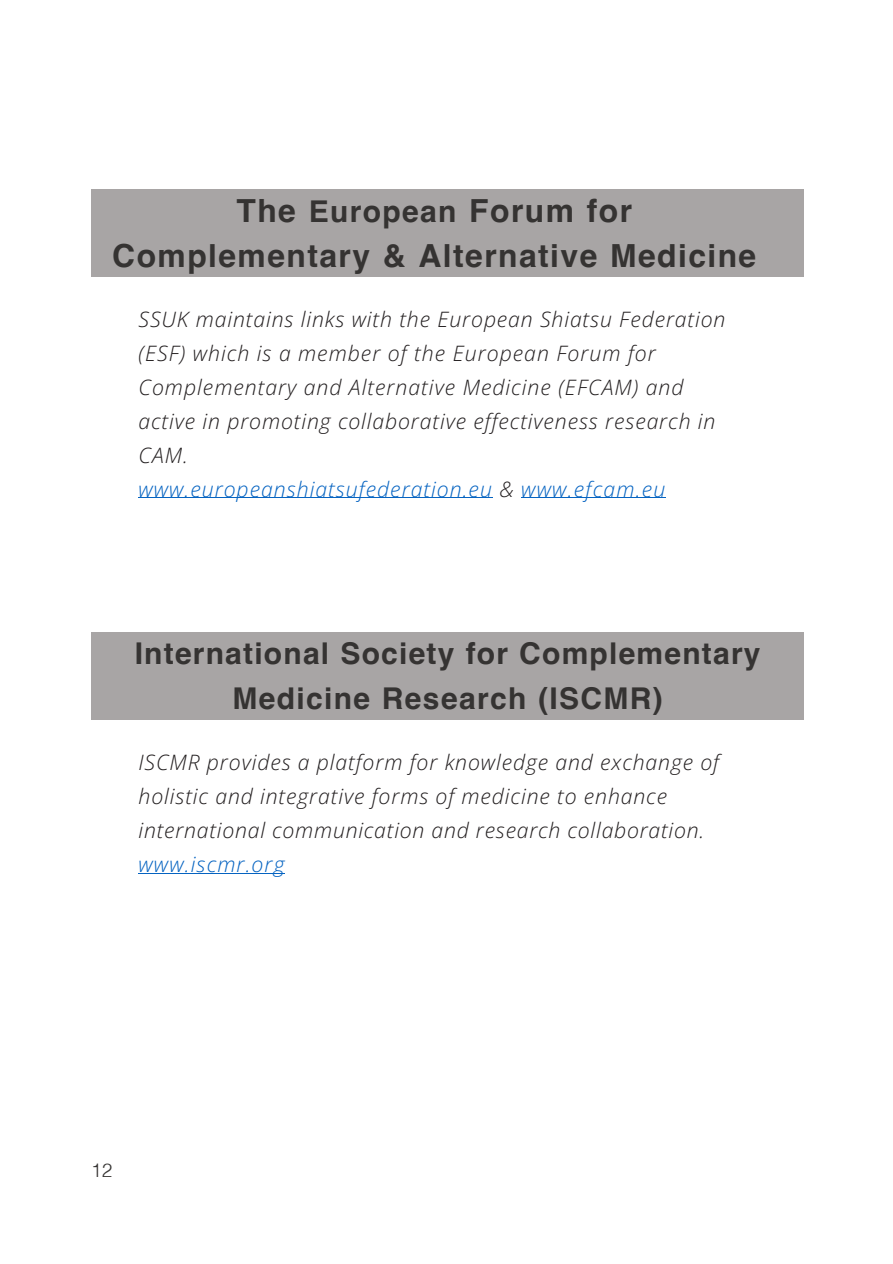
<style>
.page{position:relative;width:893px;height:1264px;background:#fff}
.page>*{position:absolute;margin:0;border:0;box-sizing:border-box;transform-origin:0 0}
.t1{font:700 31.8px/44.5px "Helvetica";letter-spacing:.045em;color:#353332;text-align:center}
.t2{font:700 30px/44.5px "Helvetica";letter-spacing:.04em;color:#353332;text-align:center}
.t3{font:italic 300 21.15px/33.9px "Open Sans";letter-spacing:.04em;color:#231f20}
.t4{font:italic 300 21.15px "Open Sans";letter-spacing:.05em;color:#0563c1}
.t5{font:300 19.05px "Helvetica";color:#353332}
.s1{font-size:30px}
.s2{color:#0563c1}
</style>
<div class="page">
<div style="left:91px;top:632px;width:712px;height:87px;background:#a8a5a5"></div>
<div style="left:92px;top:189px;width:711px;height:87px;background:#a8a5a5"></div>
<hr style="left:138px;top:872px;width:147px;height:1px;background:#0563c1">
<hr style="left:138px;top:497px;width:355px;height:1px;background:#0563c1">
<hr style="left:521px;top:497px;width:144px;height:1px;background:#0563c1">
<h1 class="t1" style="left:112px;top:190px;width:645px">The <span class="s1">European</span> Forum for<br>Complementary &amp; Alternative Medicine</h1>
<p class="t3" style="left:138px;top:301px;width:588px">SSUK maintains links with the European Shiatsu Federation (ESF) which is a member of the European Forum for Complementary and Alternative Medicine (EFCAM) and active in promoting collaborative effectiveness research in CAM.<br><span class="s2">www.europeanshiatsufederation.eu</span> &amp; <span class="s2">www.efcam.eu</span></p>
<h2 class="t2" style="left:135px;top:633px;width:627px">International Society for Complementary<br>Medicine Research (ISCMR)</h2>
<p class="t3" style="left:138px;top:744px;width:582px">ISCMR provides a platform for knowledge and exchange of holistic and integrative forms of medicine to enhance international communication and research collaboration.</p>
<p class="t4" style="left:138px;top:849px;width:148px">www.iscmr.org</p>
<p class="t5" style="left:91px;top:1163px;width:23px">12</p>
</div>
